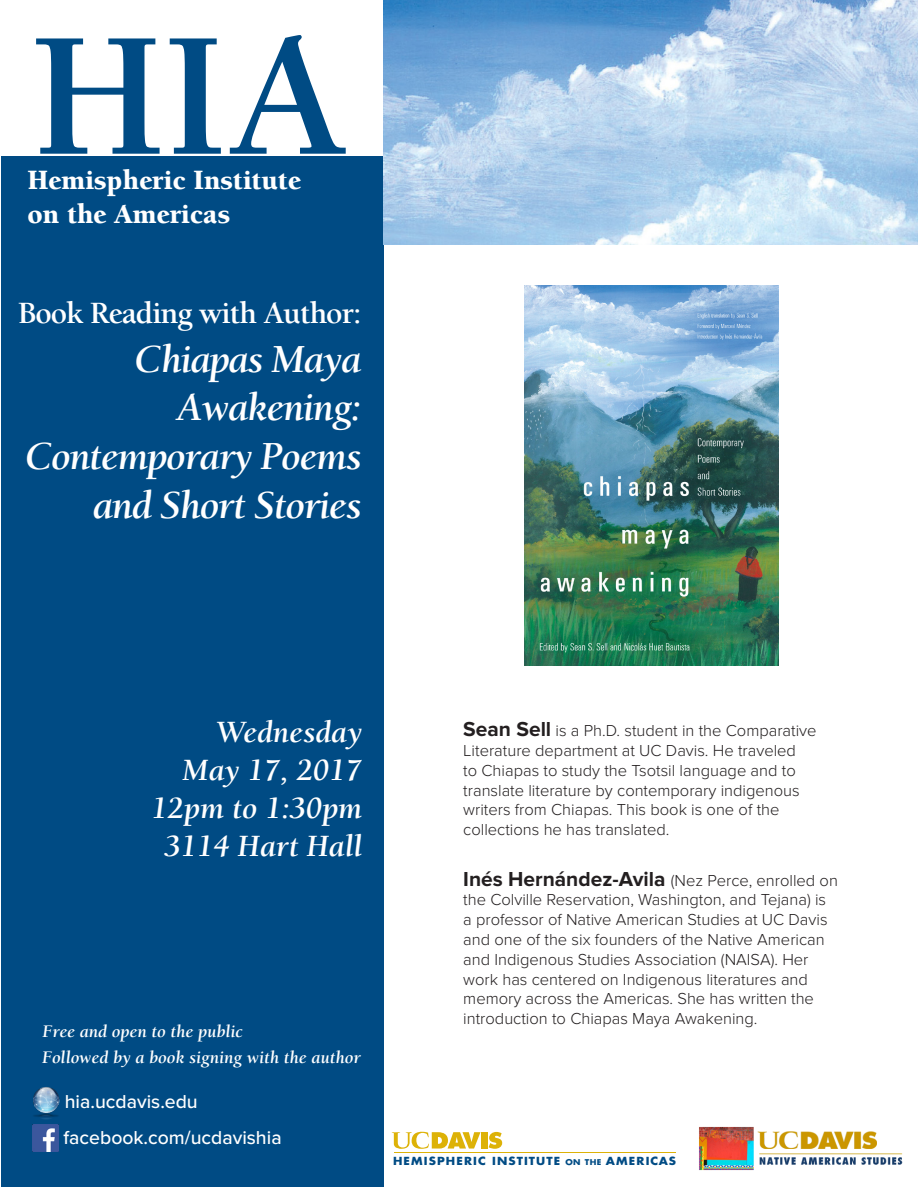
<style>
.page{position:relative;width:918px;height:1188px;background:#fff}
.page>*{position:absolute;margin:0;border:0;box-sizing:border-box;transform-origin:0 0}
.t1{font:700 181.5px "Berkeley UC Davis";color:#004b84}
.t2{font:italic 700 40.5px/48.6px "Berkeley UC Davis";letter-spacing:-.03em;color:#fff;text-align:right}
.t3{font:italic 700 31.5px/37.8px "Berkeley UC Davis";color:#fff;text-align:right}
.t4{font:700 31.5px "Berkeley UC Davis";letter-spacing:-.03em;color:#fff}
.t5{font:900 28.5px "Berkeley UC Davis";color:#fff}
.t6{font:500 19.35px "Proxima Nova";color:#fff}
.t7{font:italic 700 18px "Berkeley UC Davis";color:#fff}
.t8{font:300 16.5px/19.8px "Proxima Nova";color:#231f20}
.t9{font:700 10.95px "Futura UC Davis";letter-spacing:.095em;color:#004b84;scale:1.08 1}
.s1{font-weight:700;font-size:21px}
.s2{font-size:7.8px}
</style>
<div class="page">
<img style="left:525px;top:286px;width:253px;height:379px">
<div style="left:1px;top:157px;width:383px;height:1030px;background:#004b84"></div>
<svg style="left:489px;top:1132px;width:13px;height:17px"></svg>
<div style="left:481px;top:1132px;width:6px;height:17px;background:#ddb207"></div>
<svg style="left:392px;top:1131px;width:88px;height:18px"></svg>
<hr style="left:394px;top:1152px;width:281px;height:1px;background:#ddb207">
<img style="left:33px;top:1125px;width:26px;height:26px">
<img style="left:33px;top:1087px;width:27px;height:32px">
<img style="left:384px;top:0;width:534px;height:245px">
<img style="left:699px;top:1126px;width:204px;height:45px">
<p class="t1" style="left:32px;top:-12px;width:317px">HIA</p>
<p class="t5" style="left:28px;top:163px;width:275px">Hemispheric Institute</p>
<p class="t5" style="left:28px;top:197px;width:204px">on the Americas</p>
<p class="t4" style="left:18px;top:294px;width:345px">Book Reading with Author:</p>
<p class="t2" style="left:25px;top:334px;width:338px">Chiapas Maya<br>Awakening:<br>Contemporary Poems and Short Stories</p>
<p class="t3" style="left:152px;top:713px;width:212px">Wednesday<br>May 17, 2017<br>12pm to 1:30pm</p>
<p class="t3" style="left:164px;top:826px;width:199px">3114 Hart Hall</p>
<p class="t7" style="left:43px;top:1020px;width:202px">Free and open to the public</p>
<p class="t7" style="left:42px;top:1047px;width:320px">Followed by a book signing with the author</p>
<p class="t6" style="left:65px;top:1091px;width:134px">hia.ucdavis.edu</p>
<p class="t6" style="left:64px;top:1127px;width:220px">facebook.com/ucdavishia</p>
<p class="t8" style="left:463px;top:721px;width:355px"><span class="s1">Sean Sell</span> is a Ph.D. student in the Comparative Literature department at UC Davis. He traveled<br>to Chiapas to study the Tsotsil language and to translate literature by contemporary indigenous writers from Chiapas. This book is one of the collections he has translated.</p>
<p class="t8" style="left:463px;top:871px;width:376px"><span class="s1">Inés Hernández-Avila</span> (Nez Perce, enrolled on the Colville Reservation, Washington, and Tejana) is a professor of Native American Studies at UC Davis and one of the six founders of the Native American and Indigenous Studies Association (NAISA). Her work has centered on Indigenous literatures and memory across the Americas. She has written the introduction to Chiapas Maya Awakening.</p>
<p class="t9" style="left:393px;top:1154px;width:264px">HEMISPHERIC INSTITUTE <span class="s2">ON THE</span> AMERICAS</p>
</div>
